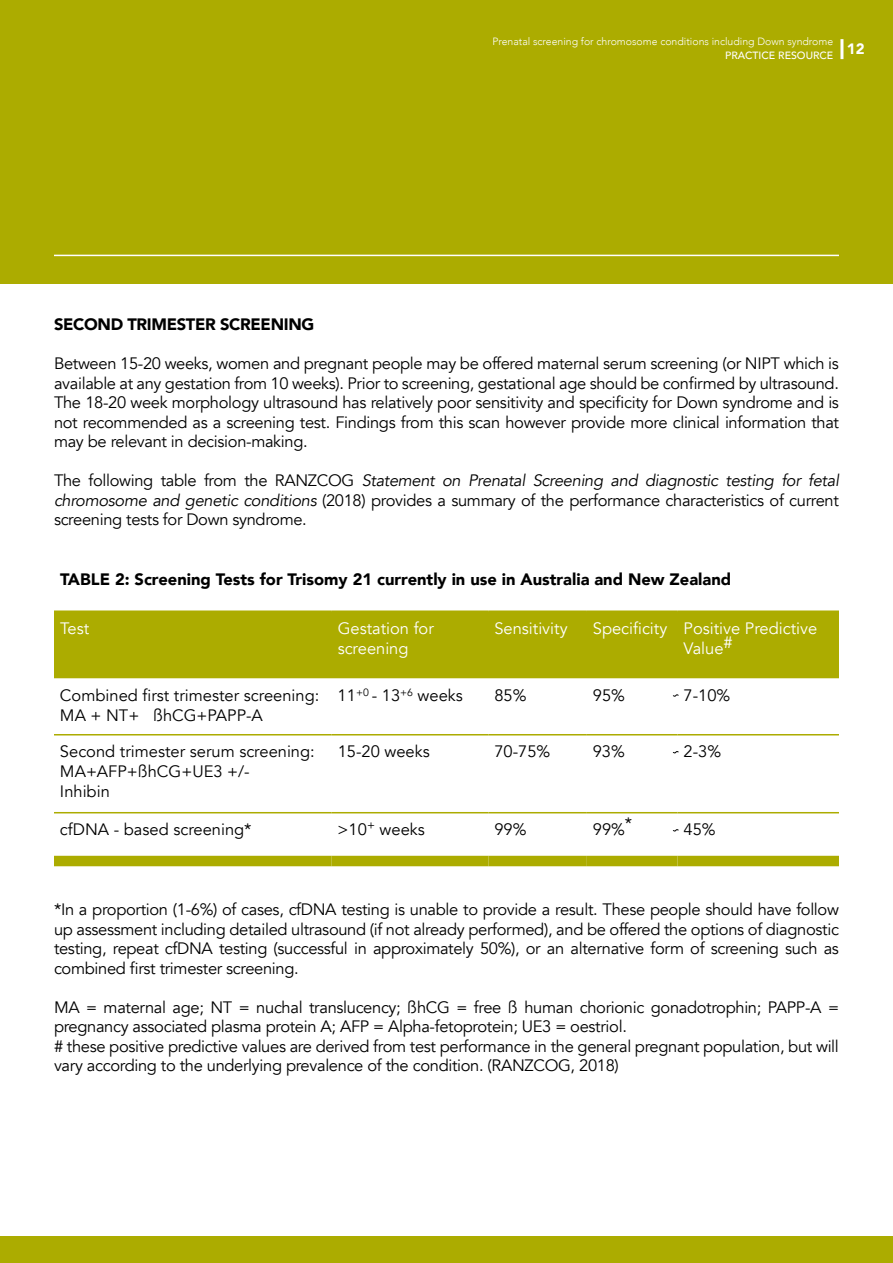
<style>
.page{position:relative;width:893px;height:1263px;background:#fff}
.page>*{position:absolute;margin:0;border:0;box-sizing:border-box;transform-origin:0 0}
.t1{font:16.5px/19.5px "Avenir";letter-spacing:-.02em;color:#000;text-align:justify}
.t2{font:16.5px/19.8px "Avenir";color:#000}
.t3{font:900 16.5px "Avenir";color:#000}
.t4{font:16.5px/19.8px "Avenir";color:#fff}
.t5{font:900 16.5px "Avenir";letter-spacing:-.02em;color:#000}
.t6{font:900 15px "Avenir";color:#fff}
.t7{font:300 10.5px "Avenir";color:#fff}
.t8{font:500 10.5px "Avenir";color:#fff}
.s1{font-style:italic}
</style>
<div class="page">
<div style="left:54px;top:612px;width:785px;height:66px;background:#acac00"></div>
<hr style="left:54px;top:610px;width:278px;height:2px;background:#acac00">
<hr style="left:332px;top:610px;width:156px;height:2px;background:#acac00">
<hr style="left:488px;top:610px;width:99px;height:2px;background:#acac00">
<hr style="left:587px;top:610px;width:90px;height:2px;background:#acac00">
<hr style="left:677px;top:610px;width:162px;height:2px;background:#acac00">
<div style="left:54px;top:856px;width:278px;height:10px;background:#acac00"></div>
<div style="left:332px;top:856px;width:156px;height:10px;background:#acac00"></div>
<div style="left:488px;top:856px;width:99px;height:10px;background:#acac00"></div>
<div style="left:587px;top:856px;width:90px;height:10px;background:#acac00"></div>
<div style="left:677px;top:856px;width:162px;height:10px;background:#acac00"></div>
<hr style="left:54px;top:734px;width:278px;height:1px;background:#acac00">
<hr style="left:332px;top:734px;width:156px;height:1px;background:#acac00">
<hr style="left:488px;top:734px;width:99px;height:1px;background:#acac00">
<hr style="left:587px;top:734px;width:90px;height:1px;background:#acac00">
<hr style="left:677px;top:734px;width:162px;height:1px;background:#acac00">
<hr style="left:54px;top:812px;width:278px;height:1px;background:#acac00">
<hr style="left:332px;top:812px;width:156px;height:1px;background:#acac00">
<hr style="left:488px;top:812px;width:99px;height:1px;background:#acac00">
<hr style="left:587px;top:812px;width:90px;height:1px;background:#acac00">
<hr style="left:677px;top:812px;width:162px;height:1px;background:#acac00">
<svg style="left:672px;top:694px;width:7px;height:3px"></svg>
<svg style="left:672px;top:751px;width:7px;height:3px"></svg>
<svg style="left:672px;top:829px;width:7px;height:3px"></svg>
<div style="left:0;top:0;width:893px;height:284px;background:#acac00"></div>
<hr style="left:54px;top:255px;width:785px;height:1px;background:#fff">
<div style="left:0;top:1236px;width:893px;height:27px;background:#acac00"></div>
<hr style="left:840px;top:39px;width:3px;height:20px;background:#fff">
<p class="t7" style="left:492px;top:35px;width:342px">Prenatal screening for chromosome conditions including Down syndrome</p>
<p class="t8" style="left:725px;top:46px;width:110px">PRACTICE RESOURCE</p>
<p class="t6" style="left:847px;top:36px;width:19px">12</p>
<p class="t5" style="left:54px;top:310px;width:262px">SECOND TRIMESTER SCREENING</p>
<p class="t1" style="left:54px;top:354px;width:787px">Between 15-20 weeks, women and pregnant people may be offered maternal serum screening (or NIPT which is available at any gestation from 10 weeks). Prior to screening, gestational age should be confirmed by ultrasound.<br>The 18-20 week morphology ultrasound has relatively poor sensitivity and specificity for Down syndrome and is not recommended as a screening test. Findings from this scan however provide more clinical information that may be relevant in decision-making.</p>
<p class="t1" style="left:54px;top:471px;width:786px">The following table from the RANZCOG <span class="s1">Statement on Prenatal Screening and diagnostic testing for fetal chromosome and genetic conditions</span> (2018) provides a summary of the performance characteristics of current screening tests for Down syndrome.</p>
<p class="t3" style="left:60px;top:565px;width:673px">TABLE 2: Screening Tests for Trisomy 21 currently in use in Australia and New Zealand</p>
<p class="t4" style="left:60px;top:618px;width:31px">Test</p>
<p class="t4" style="left:338px;top:618px;width:98px">Gestation for screening</p>
<p class="t4" style="left:494px;top:618px;width:75px">Sensitivity</p>
<p class="t4" style="left:593px;top:618px;width:226px;text-align:center">Specificity Positive Predictive<br>Value#</p>
<p class="t2" style="left:60px;top:685px;width:261px">Combined first trimester screening:<br>MA + NT+ ßhCG+PAPP-A</p>
<p class="t2" style="left:338px;top:685px;width:127px">11<sup>+0</sup> - 13<sup>+6</sup> weeks</p>
<p class="t1" style="left:494px;top:686px;width:34px">85%</p>
<p class="t1" style="left:593px;top:686px;width:34px">95%</p>
<p class="t1" style="left:683px;top:686px;width:48px">7-10%</p>
<p class="t2" style="left:60px;top:742px;width:256px">Second trimester serum screening:<br>MA+AFP+ßhCG+UE3 +/-<br>Inhibin</p>
<p class="t2" style="left:338px;top:742px;width:94px">15-20 weeks</p>
<p class="t1" style="left:494px;top:742px;width:57px">70-75%</p>
<p class="t1" style="left:593px;top:742px;width:34px">93%</p>
<p class="t1" style="left:683px;top:742px;width:39px">2-3%</p>
<p class="t2" style="left:60px;top:820px;width:193px">cfDNA - based screening*</p>
<p class="t1" style="left:338px;top:820px;width:89px">&gt;10<sup>+</sup> weeks</p>
<p class="t1" style="left:494px;top:820px;width:34px">99%</p>
<p class="t1" style="left:593px;top:820px;width:41px">99%*</p>
<p class="t1" style="left:683px;top:820px;width:34px">45%</p>
<p class="t1" style="left:54px;top:900px;width:786px">*In a proportion (1-6%) of cases, cfDNA testing is unable to provide a result. These people should have follow up assessment including detailed ultrasound (if not already performed), and be offered the options of diagnostic testing, repeat cfDNA testing (successful in approximately 50%), or an alternative form of screening such as combined first trimester screening.</p>
<p class="t1" style="left:54px;top:997px;width:786px;text-align:left">MA = maternal age; NT = nuchal translucency; ßhCG = free ß human chorionic gonadotrophin; PAPP-A = pregnancy associated plasma protein A; AFP = Alpha-fetoprotein; UE3 = oestriol.<br># these positive predictive values are derived from test performance in the general pregnant population, but will vary according to the underlying prevalence of the condition. (RANZCOG, 2018)</p>
</div>
